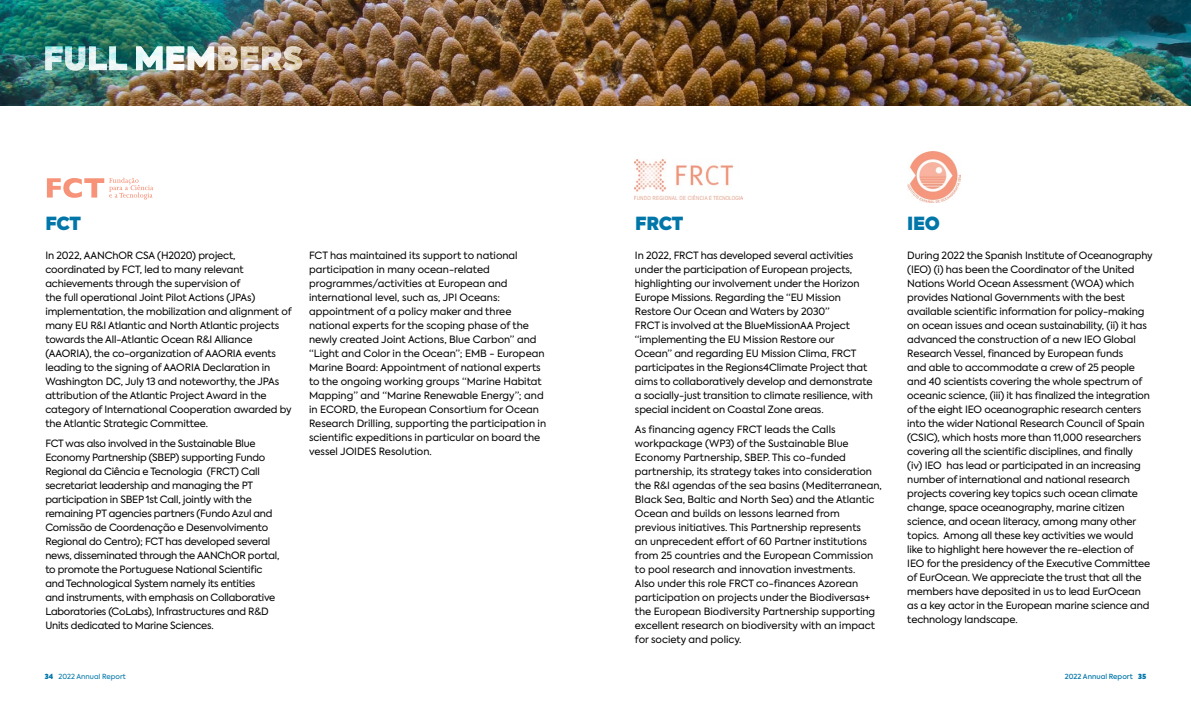
<style>
.page{position:relative;width:1191px;height:709px;background:#fff}
.page>*{position:absolute;margin:0;border:0;box-sizing:border-box;transform-origin:0 0}
.t1{font:800 18px "Axiforma";letter-spacing:-.02em;color:#0076a9}
.t2{font:10px/14px "Axiforma";letter-spacing:-.01em;color:#000}
.t3{font:7px "Axiforma";color:#0076a9}
.t4{font:500 7px "Axiforma";color:#0076a9}
.s1{font-weight:800}
</style>
<div class="page">
<img style="left:0;top:0;width:1191px;height:105px">
<img style="left:45px;top:46px;width:257px;height:25px">
<svg style="left:47px;top:178px;width:106px;height:21px"></svg>
<img style="left:907px;top:151px;width:53px;height:51px">
<img style="left:635px;top:160px;width:107px;height:39px">
<h1 class="t1" style="left:45px;top:210px;width:37px">FCT</h1>
<h1 class="t1" style="left:635px;top:210px;width:50px">FRCT</h1>
<p class="t2" style="left:45px;top:248px;width:248px">In 2022, AANChOR CSA (H2020) project, coordinated by FCT, led to many relevant achievements through the supervision of<br>the full operational Joint Pilot Actions (JPAs) implementation, the mobilization and alignment of many EU R&amp;I Atlantic and North Atlantic projects towards the All-Atlantic Ocean R&amp;I Alliance (AAORIA), the co-organization of AAORIA events leading to the signing of AAORIA Declaration in Washington DC, July 13 and noteworthy, the JPAs attribution of the Atlantic Project Award in the category of International Cooperation awarded by the Atlantic Strategic Committee.</p>
<p class="t2" style="left:45px;top:436px;width:235px">FCT was also involved in the Sustainable Blue Economy Partnership (SBEP) supporting Fundo Regional da Ciência e Tecnologia (FRCT) Call secretariat leadership and managing the PT participation in SBEP 1st Call, jointly with the remaining PT agencies partners (Fundo Azul and Comissão de Coordenação e Desenvolvimento Regional do Centro); FCT has developed several news, disseminated through the AANChOR portal, to promote the Portuguese National Scientific and Technological System namely its entities<br>and instruments, with emphasis on Collaborative Laboratories (CoLabs), Infrastructures and R&amp;D Units dedicated to Marine Sciences.</p>
<p class="t2" style="left:309px;top:248px;width:239px">FCT has maintained its support to national participation in many ocean-related programmes/activities at European and international level, such as, JPI Oceans: appointment of a policy maker and three national experts for the scoping phase of the newly created Joint Actions, Blue Carbon” and “Light and Color in the Ocean”; EMB - European Marine Board: Appointment of national experts to the ongoing working groups “Marine Habitat Mapping” and “Marine Renewable Energy”; and in ECORD, the European Consortium for Ocean Research Drilling, supporting the participation in scientific expeditions in particular on board the vessel JOIDES Resolution.</p>
<p class="t2" style="left:635px;top:248px;width:240px">In 2022, FRCT has developed several activities under the participation of European projects, highlighting our involvement under the Horizon Europe Missions. Regarding the “EU Mission Restore Our Ocean and Waters by 2030”<br>FRCT is involved at the BlueMissionAA Project “implementing the EU Mission Restore our Ocean” and regarding EU Mission Clima, FRCT participates in the Regions4Climate Project that aims to collaboratively develop and demonstrate a socially-just transition to climate resilience, with special incident on Coastal Zone areas.</p>
<p class="t2" style="left:635px;top:422px;width:248px">As financing agency FRCT leads the Calls workpackage (WP3) of the Sustainable Blue Economy Partnership, SBEP. This co-funded partnership, its strategy takes into consideration the R&amp;I agendas of the sea basins (Mediterranean, Black Sea, Baltic and North Sea) and the Atlantic Ocean and builds on lessons learned from previous initiatives. This Partnership represents<br>an unprecedent effort of 60 Partner institutions from 25 countries and the European Commission to pool research and innovation investments.<br>Also under this role FRCT co-finances Azorean participation on projects under the Biodiversas+ the European Biodiversity Partnership supporting excellent research on biodiversity with an impact for society and policy.</p>
<h1 class="t1" style="left:907px;top:210px;width:34px">IEO</h1>
<p class="t2" style="left:907px;top:248px;width:247px">During 2022 the Spanish Institute of Oceanography (IEO) (i) has been the Coordinator of the United Nations World Ocean Assessment (WOA) which provides National Governments with the best available scientific information for policy-making on ocean issues and ocean sustainability, (ii) it has advanced the construction of a new IEO Global Research Vessel, financed by European funds<br>and able to accommodate a crew of 25 people and 40 scientists covering the whole spectrum of oceanic science, (iii) it has finalized the integration of the eight IEO oceanographic research centers into the wider National Research Council of Spain (CSIC), which hosts more than 11,000 researchers covering all the scientific disciplines, and finally<br>(iv) IEO has lead or participated in an increasing number of international and national research projects covering key topics such ocean climate change, space oceanography, marine citizen science, and ocean literacy, among many other topics. Among all these key activities we would<br>like to highlight here however the re-election of IEO for the presidency of the Executive Committee of EurOcean. We appreciate the trust that all the members have deposited in us to lead EurOcean as a key actor in the European marine science and technology landscape.</p>
<p class="t3" style="left:45px;top:672px;width:82px"><span class="s1">34</span> 2022 Annual Report</p>
<p class="t4" style="left:1064px;top:672px;width:83px">2022 Annual Report <span class="s1">35</span></p>
</div>
